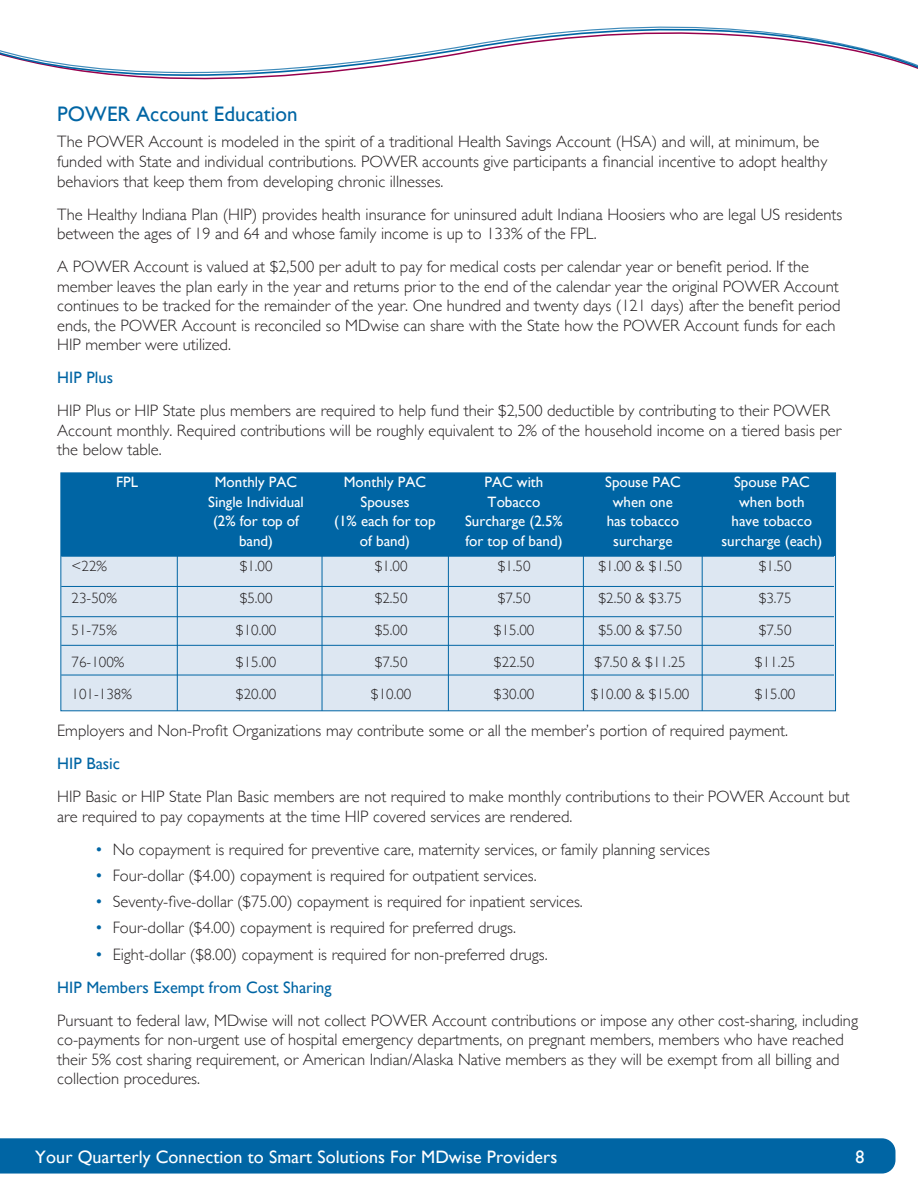
<style>
.page{position:relative;width:918px;height:1188px;background:#fff}
.page>*{position:absolute;margin:0;border:0;box-sizing:border-box;transform-origin:0 0}
.t1{font:21px "Gill Sans";color:#0065a4}
.t2{font:18px "Gill Sans";letter-spacing:.005em;color:#fff}
.t3{font:300 16.5px/19.5px "Gill Sans";color:#231f20}
.t4{font:16.5px "Gill Sans";color:#0065a4}
.t5{font:15px/19.5px "Gill Sans";color:#fff;text-align:center}
.t6{font:300 15px "Gill Sans";color:#231f20}
.s1{font-weight:400;color:#0065a4}
</style>
<div class="page">
<div style="left:0;top:1138px;width:895px;height:36px;background:#0065a4"></div>
<svg style="left:0;top:26px;width:918px;height:52px"></svg>
<div style="left:60px;top:472px;width:776px;height:239px;background:#dde7f2"></div>
<div style="left:61px;top:473px;width:774px;height:83px;background:#0065a4"></div>
<hr style="left:61px;top:556px;width:773px;height:1px;background:#0065a4">
<hr style="left:61px;top:586px;width:773px;height:1px;background:#0065a4">
<hr style="left:61px;top:616px;width:773px;height:1px;background:#0065a4">
<hr style="left:61px;top:645px;width:773px;height:1px;background:#0065a4">
<hr style="left:61px;top:675px;width:773px;height:1px;background:#0065a4">
<hr style="left:322px;top:488px;width:1px;height:223px;background:#0065a4">
<hr style="left:448px;top:488px;width:1px;height:223px;background:#0065a4">
<hr style="left:583px;top:488px;width:1px;height:223px;background:#0065a4">
<hr style="left:702px;top:488px;width:1px;height:223px;background:#0065a4">
<hr style="left:177px;top:488px;width:1px;height:223px;background:#0065a4">
<h2 class="t1" style="left:57px;top:102px;width:242px">POWER Account Education</h2>
<p class="t3" style="left:57px;top:132px;width:772px">The POWER Account is modeled in the spirit of a traditional Health Savings Account (HSA) and will, at minimum, be funded with State and individual contributions. POWER accounts give participants a financial incentive to adopt healthy behaviors that keep them from developing chronic illnesses.</p>
<p class="t3" style="left:57px;top:204px;width:787px">The Healthy Indiana Plan (HIP) provides health insurance for uninsured adult Indiana Hoosiers who are legal US residents between the ages of 19 and 64 and whose family income is up to 133% of the FPL.</p>
<p class="t3" style="left:57px;top:256px;width:785px">A POWER Account is valued at $2,500 per adult to pay for medical costs per calendar year or benefit period. If the member leaves the plan early in the year and returns prior to the end of the calendar year the original POWER Account continues to be tracked for the remainder of the year. One hundred and twenty days (121 days) after the benefit period ends, the POWER Account is reconciled so MDwise can share with the State how the POWER Account funds for each HIP member were utilized.</p>
<h3 class="t4" style="left:57px;top:368px;width:57px">HIP Plus</h3>
<p class="t3" style="left:57px;top:400px;width:786px">HIP Plus or HIP State plus members are required to help fund their $2,500 deductible by contributing to their POWER<br>Account monthly. Required contributions will be roughly equivalent to 2% of the household income on a tiered basis per the below table.</p>
<p class="t5" style="left:116px;top:472px;width:24px">FPL</p>
<p class="t5" style="left:208px;top:472px;width:97px">Monthly PAC<br>Single Individual (2% for top of band)</p>
<p class="t5" style="left:334px;top:472px;width:103px">Monthly PAC<br>Spouses<br>(1% each for top of band)</p>
<p class="t5" style="left:465px;top:472px;width:99px">PAC with<br>Tobacco<br>Surcharge (2.5% for top of band)</p>
<p class="t5" style="left:605px;top:472px;width:77px">Spouse PAC when one has tobacco surcharge</p>
<p class="t5" style="left:721px;top:472px;width:102px">Spouse PAC when both<br>have tobacco surcharge (each)</p>
<p class="t6" style="left:72px;top:555px;width:37px">&lt;22%</p>
<p class="t6" style="left:240px;top:555px;width:34px">$1.00</p>
<p class="t6" style="left:375px;top:555px;width:34px">$1.00</p>
<p class="t6" style="left:498px;top:555px;width:34px">$1.50</p>
<p class="t6" style="left:598px;top:555px;width:85px">$1.00 &amp; $1.50</p>
<p class="t6" style="left:759px;top:555px;width:34px">$1.50</p>
<p class="t6" style="left:72px;top:587px;width:47px">23-50%</p>
<p class="t6" style="left:240px;top:587px;width:34px">$5.00</p>
<p class="t6" style="left:375px;top:587px;width:34px">$2.50</p>
<p class="t6" style="left:498px;top:587px;width:34px">$7.50</p>
<p class="t6" style="left:598px;top:587px;width:85px">$2.50 &amp; $3.75</p>
<p class="t6" style="left:759px;top:587px;width:34px">$3.75</p>
<p class="t6" style="left:72px;top:619px;width:47px">51-75%</p>
<p class="t6" style="left:236px;top:619px;width:42px">$10.00</p>
<p class="t6" style="left:375px;top:619px;width:34px">$5.00</p>
<p class="t6" style="left:494px;top:619px;width:42px">$15.00</p>
<p class="t6" style="left:598px;top:619px;width:85px">$5.00 &amp; $7.50</p>
<p class="t6" style="left:759px;top:619px;width:34px">$7.50</p>
<p class="t6" style="left:72px;top:650px;width:54px">76-100%</p>
<p class="t6" style="left:236px;top:650px;width:42px">$15.00</p>
<p class="t6" style="left:375px;top:650px;width:34px">$7.50</p>
<p class="t6" style="left:494px;top:650px;width:42px">$22.50</p>
<p class="t6" style="left:595px;top:650px;width:93px">$7.50 &amp; $11.25</p>
<p class="t6" style="left:755px;top:650px;width:42px">$11.25</p>
<p class="t6" style="left:72px;top:682px;width:62px">101-138%</p>
<p class="t6" style="left:236px;top:682px;width:42px">$20.00</p>
<p class="t6" style="left:371px;top:682px;width:42px">$10.00</p>
<p class="t6" style="left:494px;top:682px;width:42px">$30.00</p>
<p class="t6" style="left:591px;top:682px;width:100px">$10.00 &amp; $15.00</p>
<p class="t6" style="left:755px;top:682px;width:42px">$15.00</p>
<p class="t3" style="left:57px;top:720px;width:732px">Employers and Non-Profit Organizations may contribute some or all the member’s portion of required payment.</p>
<h3 class="t4" style="left:57px;top:754px;width:64px">HIP Basic</h3>
<p class="t3" style="left:57px;top:786px;width:794px">HIP Basic or HIP State Plan Basic members are not required to make monthly contributions to their POWER Account but are required to pay copayments at the time HIP covered services are rendered.</p>
<p class="t3" style="left:96px;top:839px;width:615px"><span class="s1">•</span> No copayment is required for preventive care, maternity services, or family planning services</p>
<p class="t3" style="left:96px;top:865px;width:442px"><span class="s1">•</span> Four-dollar ($4.00) copayment is required for outpatient services.</p>
<p class="t3" style="left:96px;top:891px;width:488px"><span class="s1">•</span> Seventy-five-dollar ($75.00) copayment is required for inpatient services.</p>
<p class="t3" style="left:96px;top:917px;width:421px"><span class="s1">•</span> Four-dollar ($4.00) copayment is required for preferred drugs.</p>
<p class="t3" style="left:96px;top:944px;width:453px"><span class="s1">•</span> Eight-dollar ($8.00) copayment is required for non-preferred drugs.</p>
<h3 class="t4" style="left:57px;top:977px;width:276px">HIP Members Exempt from Cost Sharing</h3>
<p class="t3" style="left:57px;top:1010px;width:802px">Pursuant to federal law, MDwise will not collect POWER Account contributions or impose any other cost-sharing, including co-payments for non-urgent use of hospital emergency departments, on pregnant members, members who have reached their 5% cost sharing requirement, or American Indian/Alaska Native members as they will be exempt from all billing and collection procedures.</p>
<p class="t2" style="left:35px;top:1146px;width:524px">Your Quarterly Connection to Smart Solutions For MDwise Providers</p>
<p class="t2" style="left:855px;top:1146px;width:10px">8</p>
</div>
